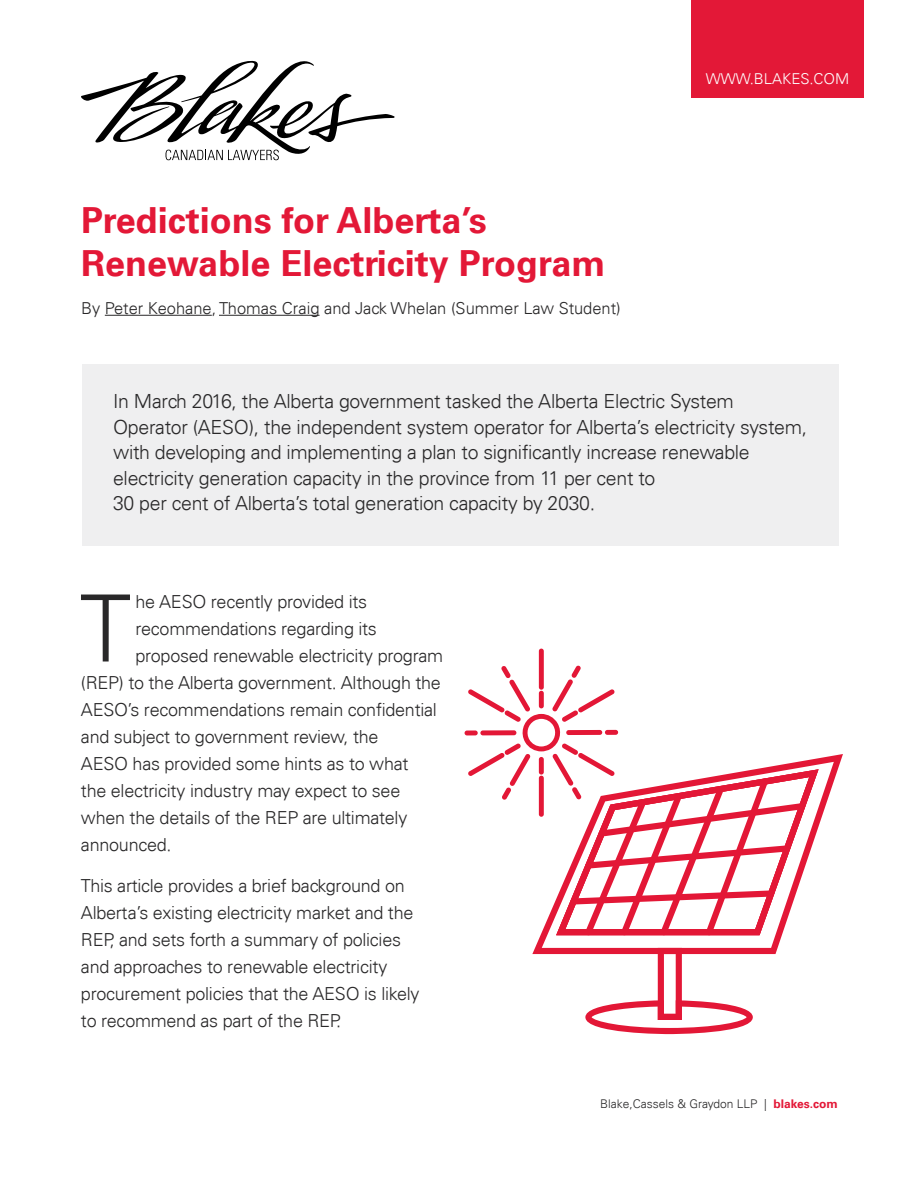
<style>
.page{position:relative;width:918px;height:1188px;background:#fff}
.page>*{position:absolute;margin:0;border:0;box-sizing:border-box;transform-origin:0 0}
.t1{font:300 92.85px "Univers 45";color:#292829}
.t2{font:700 36px/43.2px "Univers 65";color:#e31837}
.t3{font:300 19.5px/25.5px "Univers 45";letter-spacing:-.015em;color:#292829}
.t4{font:300 18px/27px "Univers 45";letter-spacing:-.015em;color:#292829}
.t5{font:300 16.5px "Univers 45";color:#292829}
.t6{font:300 15px "Univers 45";color:#fff}
.t7{font:300 12px "Univers 45";color:#292829}
.s1{font-family:"Univers 65";font-weight:700;color:#e31837}
</style>
<div class="page">
<div style="left:82px;top:364px;width:757px;height:182px;background:#efeff0"></div>
<div style="left:691px;top:0;width:173px;height:97px;background:#e31837"></div>
<svg style="left:81px;top:61px;width:314px;height:99px"></svg>
<hr style="left:105px;top:315px;width:107px;height:1px;background:#292829">
<hr style="left:219px;top:315px;width:101px;height:1px;background:#292829">
<div style="left:465px;top:730px;width:13px;height:5px;background:#e31736;border-radius:2px"></div>
<div style="left:539px;top:649px;width:5px;height:41px;background:#e31736;border-radius:2px"></div>
<svg style="left:532px;top:754px;width:311px;height:200px"></svg>
<svg style="left:805px;top:769px;width:14px;height:166px"></svg>
<svg style="left:468px;top:665px;width:337px;height:270px"></svg>
<svg style="left:585px;top:948px;width:168px;height:86px"></svg>
<h2 class="t2" style="left:81px;top:199px;width:526px">Predictions for Alberta’s<br>Renewable Electricity Program</h2>
<p class="t5" style="left:81px;top:298px;width:541px">By Peter Keohane, Thomas Craig and Jack Whelan (Summer Law Student)</p>
<p class="t6" style="left:706px;top:69px;width:145px">www.blakes.com</p>
<p class="t3" style="left:113px;top:389px;width:622px">In March 2016, the Alberta government tasked the Alberta E lectric System<br>Operator (AESO</p>
<p class="t3" style="left:113px;top:414px;width:696px;text-indent:136px">), the independent system operator for Alberta’s electricity system, with developing and implementing a plan to significantly increase renewable electricity generation capacity in the province from 11 per cent to<br>30 per cent of Alberta’s total generation capacity by 2030.</p>
<h1 class="t1" style="left:80px;top:573px;width:53px">T</h1>
<p class="t4" style="left:135px;top:588px;width:37px">he AESO</p>
<p class="t4" style="left:211px;top:588px;width:158px">recently provided its</p>
<p class="t4" style="left:135px;top:615px;width:243px">recommendations regarding its</p>
<p class="t4" style="left:135px;top:642px;width:309px">proposed renewable electricity program</p>
<p class="t4" style="left:81px;top:669px;width:362px">(RE P) to the Alberta government. Although the</p>
<p class="t4" style="left:81px;top:696px;width:13px">AESO</p>
<p class="t4" style="left:81px;top:696px;width:357px;text-indent:46px">’s recommendations remain confidential and subject to government review, the<br>AESO</p>
<p class="t4" style="left:81px;top:750px;width:329px;text-indent:52px">has provided some hints as to what the electricity industry may expect to see when the details of the RE P are ultimately announced.</p>
<p class="t4" style="left:81px;top:873px;width:334px">This article provides a brief background on Alberta’s existing electricity market and the RE P, and sets forth a summary of policies and approaches to renewable electricity procurement policies that the AESO</p>
<p class="t4" style="left:364px;top:981px;width:57px">is likely</p>
<p class="t4" style="left:81px;top:1008px;width:262px">to recommend as part of the RE P.</p>
<p class="t7" style="left:600px;top:1097px;width:239px">Blake,Cassels &amp; Graydon LLP | <span class="s1">blakes.com</span></p>
</div>
